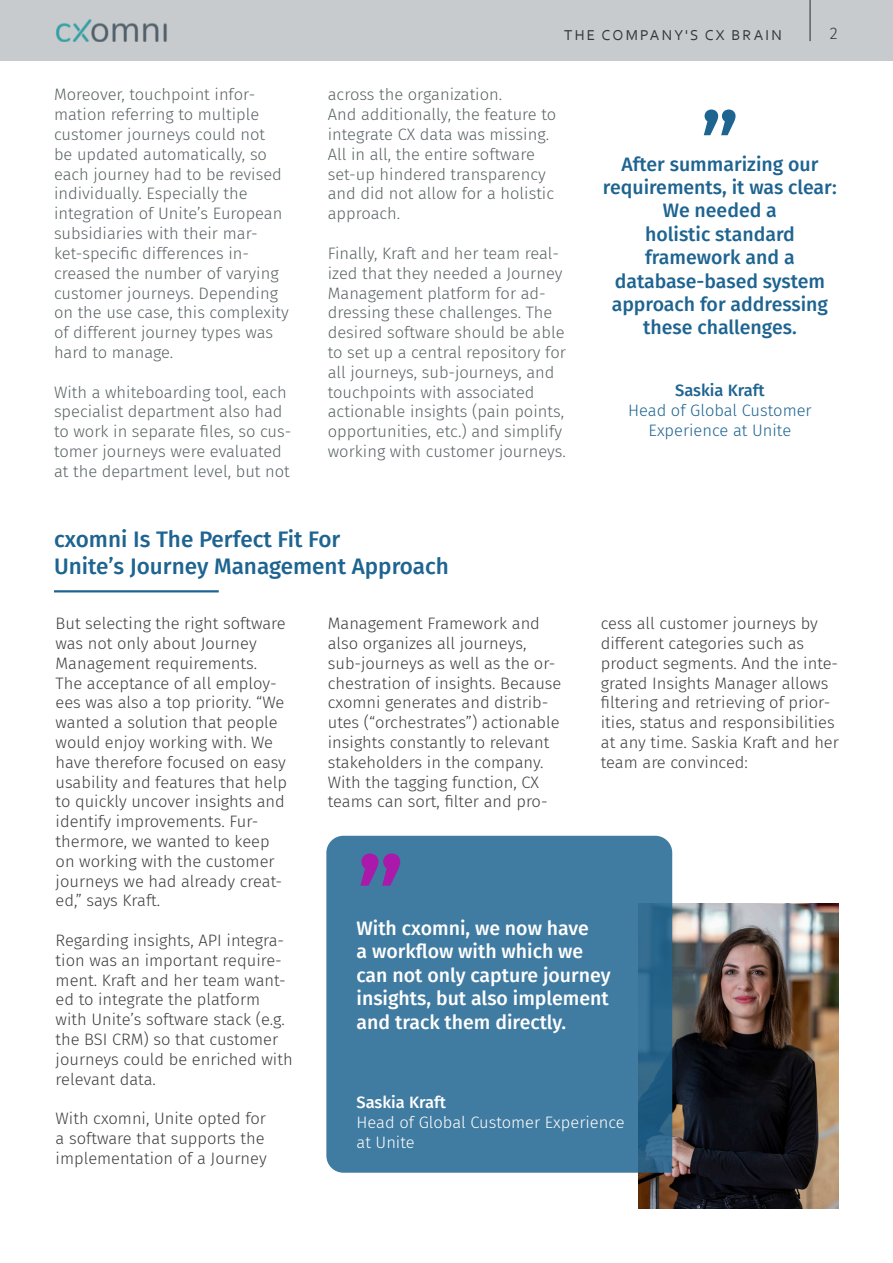
<style>
.page{position:relative;width:893px;height:1263px;background:#fff}
.page>*{position:absolute;margin:0;border:0;box-sizing:border-box;transform-origin:0 0}
.t1{font:500 112.5px "Fira Sans";color:#aa19aa}
.t2{font:500 90px "Fira Sans";color:#1e6491}
.t3{font:500 22.5px "Fira Sans";color:#1e6491}
.Zitat-Fließtext{font:500 19.5px/23.4px "Fira Sans";color:#1e6491;text-align:center}
.t4{font:500 19.5px/23.4px "Fira Sans";color:#fff}
.t5{font:300 16.5px/19.8px "Fira Sans";color:#3e3e3e}
.Default_copy{font:300 16.5px/19.8px "Fira Sans";color:#5a6365}
.t6{font:300 16.5px "Fira Sans";color:#1e6491}
.Zitat-Position{font:300 16.5px "Fira Sans";color:#fff}
.t7{font:500 16.5px "Fira Sans";color:#1e6491}
.Zitat-Name{font:500 16.5px "Fira Sans";color:#fff}
.t8{font:300 16.5px "Fira Sans";color:#35383a}
.Claim_Kopfzeile{font:15px "Corbel";letter-spacing:.15em;color:#35383a}
</style>
<div class="page">
<img style="left:638px;top:903px;width:201px;height:306px">
<svg style="left:326px;top:836px;width:346px;height:337px;background:#3e799f"></svg>
<hr style="left:54px;top:590px;width:165px;height:2px;background:#1e6491">
<div style="left:0;top:0;width:893px;height:61px;background:#c8cbcd"></div>
<hr style="left:809px;top:0;width:2px;height:41px;background:#5a6365">
<img style="left:55px;top:19px;width:112px;height:23px">
<p class="Default_copy" style="left:54px;top:85px;width:236px">Moreover, touchpoint infor&shy;mation referring to multiple customer journeys could not<br>be updated automatically, so each journey had to be revised individually. Especially the integration of Unite’s European subsidiaries with their mar&shy;ket-specific differences in&shy;creased the number of varying customer journeys. Depending on the use case, this complexity of different journey types was hard to manage.</p>
<p class="Default_copy" style="left:54px;top:382px;width:239px">With a whiteboarding tool, each specialist department also had to work in separate files, so cus&shy;tomer journeys were evaluated at the department level, but not</p>
<p class="Claim_Kopfzeile" style="left:564px;top:26px;width:219px">THE COMPANY'S CX BRAIN</p>
<p class="t8" style="left:830px;top:22px;width:9px">2</p>
<p class="Default_copy" style="left:328px;top:85px;width:176px">across the organization.</p>
<p class="Default_copy" style="left:328px;top:105px;width:230px">And additionally, the feature to integrate CX data was missing.<br>All in all, the entire software set-up hindered transparency and did not allow for a holistic approach.</p>
<p class="Default_copy" style="left:328px;top:243px;width:240px">Finally, Kraft and her team real&shy;ized that they needed a Journey<br>Management platform for ad&shy;dressing these challenges. The desired software should be able to set up a central repository for all journeys, sub-journeys, and touchpoints with associated actionable insights (pain points, opportunities, etc.) and simplify working with customer journeys.</p>
<p class="t2" style="left:701px;top:17px;width:40px">„</p>
<p class="Zitat-Fließtext" style="left:603px;top:151px;width:235px">After summarizing our requirements, it was clear:<br>We needed a</p>
<p class="Zitat-Fließtext" style="left:645px;top:221px;width:151px">holistic standard</p>
<p class="Zitat-Fließtext" style="left:645px;top:245px;width:151px">framework and a</p>
<p class="Zitat-Fließtext" style="left:612px;top:268px;width:218px">database-based system approach for addressing these challenges.</p>
<p class="t7" style="left:675px;top:377px;width:91px">Saskia Kraft</p>
<p class="t6" style="left:628px;top:399px;width:185px">Head of Global Customer</p>
<p class="t6" style="left:649px;top:418px;width:144px">Experience at Unite</p>
<p class="t3" style="left:54px;top:521px;width:288px">cxomni Is The Perfect Fit For</p>
<p class="t3" style="left:54px;top:548px;width:396px">Unite’s Journey Management Approach</p>
<p class="t5" style="left:56px;top:613px;width:233px">But selecting the right software was not only about Journey<br>Management requirements.<br>The acceptance of all employ&shy;ees was also a top priority. “We wanted a solution that people would enjoy working with. We have therefore focused on easy usability and features that help to quickly uncover insights and identify improvements. Fur&shy;thermore, we wanted to keep on working with the customer journeys we had already creat&shy;ed,” says Kraft.</p>
<p class="t5" style="left:56px;top:930px;width:239px">Regarding insights, API integra&shy;tion was an important require&shy;ment. Kraft and her team want&shy;ed to integrate the platform with Unite’s software stack (e.g. the BSI CRM) so that customer journeys could be enriched with relevant data.</p>
<p class="t5" style="left:56px;top:1108px;width:213px">With cxomni, Unite opted for a software that supports the implementation of a Journey</p>
<p class="t5" style="left:601px;top:613px;width:240px">cess all customer journeys by different categories such as product segments. And the inte&shy;grated Insights Manager allows filtering and retrieving of prior&shy;ities, status and responsibilities at any time. Saskia Kraft and her team are convinced:</p>
<p class="t5" style="left:328px;top:613px;width:235px">Management Framework and also organizes all journeys, sub-journeys as well as the or&shy;chestration of insights. Because cxomni generates and distrib&shy;utes (“orchestrates”) actionable insights constantly to relevant stakeholders in the company.</p>
<p class="t5" style="left:328px;top:772px;width:221px">With the tagging function, CX teams can sort, filter and pro-</p>
<p class="t1" style="left:356px;top:738px;width:50px">„</p>
<p class="t4" style="left:356px;top:915px;width:256px">With cxomni, we now have<br>a workflow with which we can not only capture journey insights, but also implement and track them directly.</p>
<p class="Zitat-Name" style="left:356px;top:1089px;width:91px">Saskia Kraft</p>
<p class="Zitat-Position" style="left:356px;top:1110px;width:270px">Head of Global Customer Experience</p>
<p class="Zitat-Position" style="left:356px;top:1130px;width:60px">at Unite</p>
</div>
